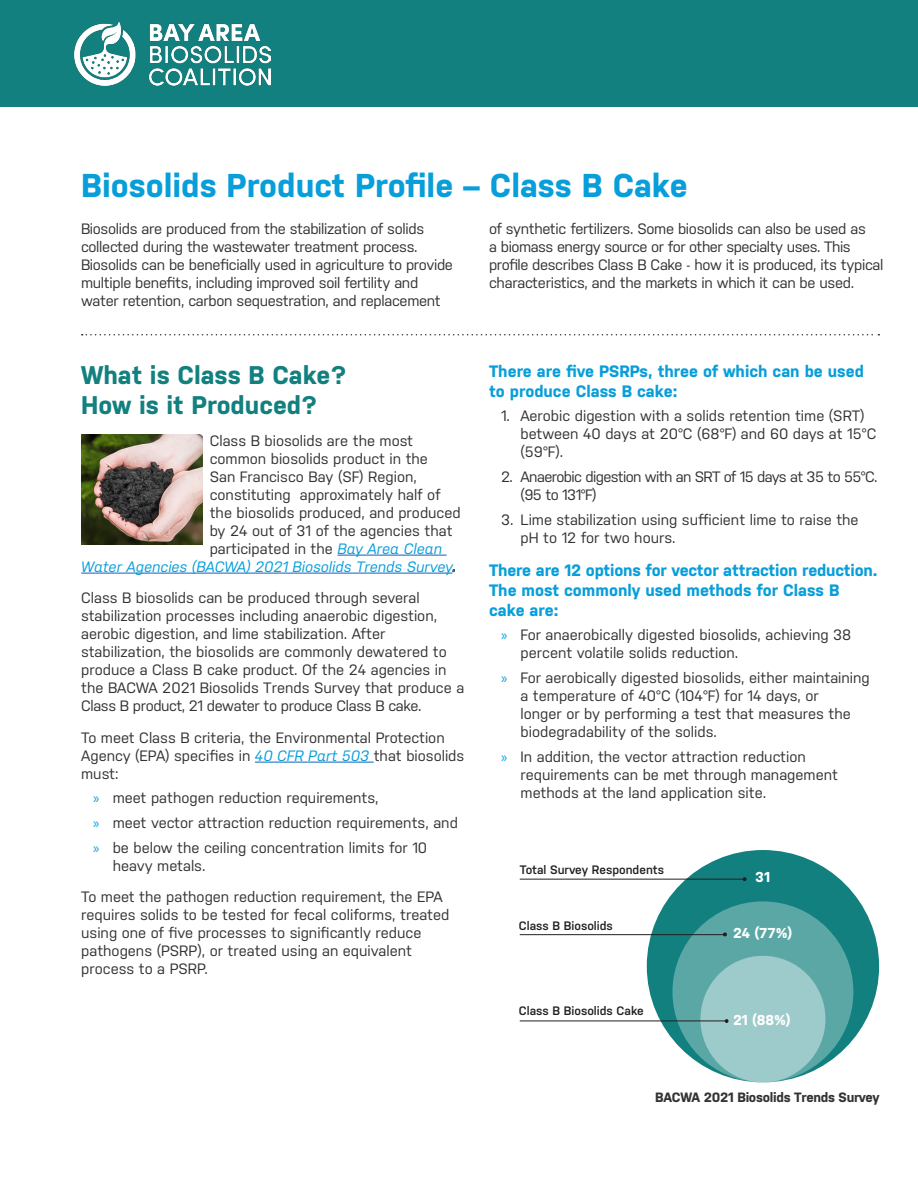
<style>
.page{position:relative;width:918px;height:1188px;background:#fff}
.page>*{position:absolute;margin:0;border:0;box-sizing:border-box;transform-origin:0 0}
.Intro_Text{font:700 33px "Nudista";color:#089eda}
.Heading_2{font:700 25.5px/30.6px "Nudista";color:#12807f}
.Body_Text{font:700 16.5px/19.8px "Nudista";color:#089eda}
.Body_Text-2{font:15px/18px "Nudista";color:#333}
.Intro_Text-2{font:15px/18px "Nudista";letter-spacing:-.02em;color:#333}
.Body_Text-3{font:15px/18px "Nudista";letter-spacing:-.04em;color:#333}
.Body_Text-4{font:italic 15px "Nudista";color:#089eda}
.Heading_2-2{font:700 14.4px "Nudista";color:#fff}
.t1{font:700 13.5px "Nudista";letter-spacing:-.02em;color:#333}
.List_Paragraph{font:600 12.15px "Nudista";color:#231f20}
.s1{font-style:italic;color:#089eda}
.s2{color:#231f20}
.s3{font-family:"Myriad Pro";color:#089eda}
</style>
<div class="page">
<div style="left:0;top:0;width:918px;height:107px;background:#12807f"></div>
<img style="left:74px;top:22px;width:196px;height:63px">
<hr style="left:337px;top:555px;width:110px;height:1px;background:#0563c1">
<hr style="left:81px;top:573px;width:371px;height:1px;background:#0563c1">
<hr style="left:255px;top:762px;width:119px;height:1px;background:#0563c1">
<div style="left:647px;top:850px;width:232px;height:232px;background:#12807f;border-radius:50%"></div>
<div style="left:672px;top:901px;width:181px;height:181px;background:#5ba7a6;border-radius:50%"></div>
<div style="left:700px;top:956px;width:125px;height:126px;background:#9dcaca;border-radius:50%"></div>
<hr style="left:520px;top:879px;width:225px;height:1px;background:#231f20">
<svg style="left:743px;top:877px;width:4px;height:4px"></svg>
<hr style="left:520px;top:934px;width:205px;height:1px;background:#231f20">
<svg style="left:723px;top:932px;width:4px;height:4px"></svg>
<hr style="left:520px;top:1020px;width:207px;height:1px;background:#231f20">
<img style="left:81px;top:434px;width:122px;height:111px">
<svg style="left:82px;top:334px;width:797px;height:1px"></svg>
<p class="Intro_Text" style="left:81px;top:167px;width:608px">Biosolids Product Profile – Class B Cake</p>
<p class="Intro_Text-2" style="left:81px;top:219px;width:374px">Biosolids are produced from the stabilization of solids collected during the wastewater treatment process.<br>Biosolids can be beneficially used in agriculture to provide multiple benefits, including improved soil fertility and water retention, carbon sequestration, and replacement</p>
<p class="Heading_2" style="left:81px;top:359px;width:267px">What is Class B Cake?<br>How is it Produced?</p>
<p class="Body_Text-2" style="left:210px;top:431px;width:205px">Class B biosolids are the most</p>
<p class="Body_Text-2" style="left:210px;top:449px;width:220px">common biosolids product in the</p>
<p class="Body_Text-2" style="left:210px;top:467px;width:209px">San Francisco Bay (SF) Region,</p>
<p class="Body_Text-2" style="left:210px;top:485px;width:232px">constituting approximately half of</p>
<p class="Body_Text-2" style="left:210px;top:503px;width:253px">the biosolids produced, and produced</p>
<p class="Body_Text-2" style="left:210px;top:521px;width:244px">by 24 out of 31 of the agencies that</p>
<p class="Body_Text-2" style="left:210px;top:539px;width:234px">participated in the <span class="s1">Bay Area Clean</span></p>
<p class="Body_Text-4" style="left:81px;top:558px;width:376px">Water Agencies (BACWA) 2021 Biosolids Trends Survey<span class="s2">.</span></p>
<p class="Body_Text-2" style="left:81px;top:589px;width:385px">Class B biosolids can be produced through several stabilization processes including anaerobic digestion, aerobic digestion, and lime stabilization. After stabilization, the biosolids are commonly dewatered to produce a Class B cake product. Of the 24 agencies in the BACWA 2021 Biosolids Trends Survey that produce a Class B product, 21 dewater to produce Class B cake.</p>
<p class="Body_Text-2" style="left:81px;top:728px;width:385px">To meet Class B criteria, the Environmental Protection<br>Agency (EPA) specifies in <span class="s1">40 CFR Part 503</span> that biosolids must:</p>
<p class="Body_Text-2" style="left:93px;top:789px;width:287px"><span class="s3">»</span> meet pathogen reduction requirements,</p>
<p class="Body_Text-2" style="left:93px;top:814px;width:366px"><span class="s3">»</span> meet vector attraction reduction requirements, and</p>
<p class="Body_Text-2" style="left:113px;top:838px;width:316px;text-indent:-20px"><span class="s3">»</span> be below the ceiling concentration limits for 10 heavy metals.</p>
<p class="Body_Text-2" style="left:81px;top:888px;width:370px">To meet the pathogen reduction requirement, the EPA requires solids to be tested for fecal coliforms, treated using one of five processes to significantly reduce pathogens (PSRP), or treated using an equivalent process to a PSRP.</p>
<p class="Intro_Text-2" style="left:489px;top:219px;width:396px">of synthetic fertilizers. Some biosolids can also be used as<br>a biomass energy source or for other specialty uses. This profile describes Class B Cake - how it is produced, its typical characteristics, and the markets in which it can be used.</p>
<p class="Body_Text" style="left:489px;top:361px;width:376px">There are five PSRPs, three of which can be used to produce Class B cake:</p>
<p class="Body_Text-2" style="left:521px;top:407px;width:357px;text-indent:-20px">1. Aerobic digestion with a solids retention time (SRT) between 40 days at 20°C (68°F) and 60 days at 15°C (59°F).</p>
<p class="Body_Text-3" style="left:521px;top:468px;width:359px;text-indent:-20px">2. Anaerobic digestion with an SRT of 15 days at 35 to 55°C. (95 to 131°F)</p>
<p class="Body_Text-2" style="left:521px;top:510px;width:340px;text-indent:-20px">3. Lime stabilization using sufficient lime to raise the pH to 12 for two hours.</p>
<p class="Body_Text" style="left:489px;top:560px;width:390px">There are 12 options for vector attraction reduction.<br>The most commonly used methods for Class B cake are:</p>
<p class="Body_Text-2" style="left:521px;top:626px;width:332px;text-indent:-20px"><span class="s3">»</span> For anaerobically digested biosolids, achieving 38 percent volatile solids reduction.</p>
<p class="Body_Text-2" style="left:521px;top:669px;width:351px;text-indent:-20px"><span class="s3">»</span> For aerobically digested biosolids, either maintaining a temperature of 40°C (104°F) for 14 days, or<br>longer or by performing a test that measures the biodegradability of the solids.</p>
<p class="Body_Text-2" style="left:521px;top:748px;width:319px;text-indent:-20px"><span class="s3">»</span> In addition, the vector attraction reduction requirements can be met through management methods at the land application site.</p>
<p class="List_Paragraph" style="left:520px;top:863px;width:146px">Total Survey Respondents</p>
<p class="List_Paragraph" style="left:519px;top:919px;width:96px">Class B Biosolids</p>
<p class="List_Paragraph" style="left:519px;top:1004px;width:126px">Class B Biosolids Cake</p>
<p class="Heading_2-2" style="left:755px;top:868px;width:16px">31</p>
<p class="Heading_2-2" style="left:733px;top:925px;width:61px">24 (77%)</p>
<p class="Heading_2-2" style="left:733px;top:1011px;width:59px">21 (88%)</p>
<p class="t1" style="left:655px;top:1090px;width:226px">BACWA 2021 Biosolids Trends Survey</p>
</div>
